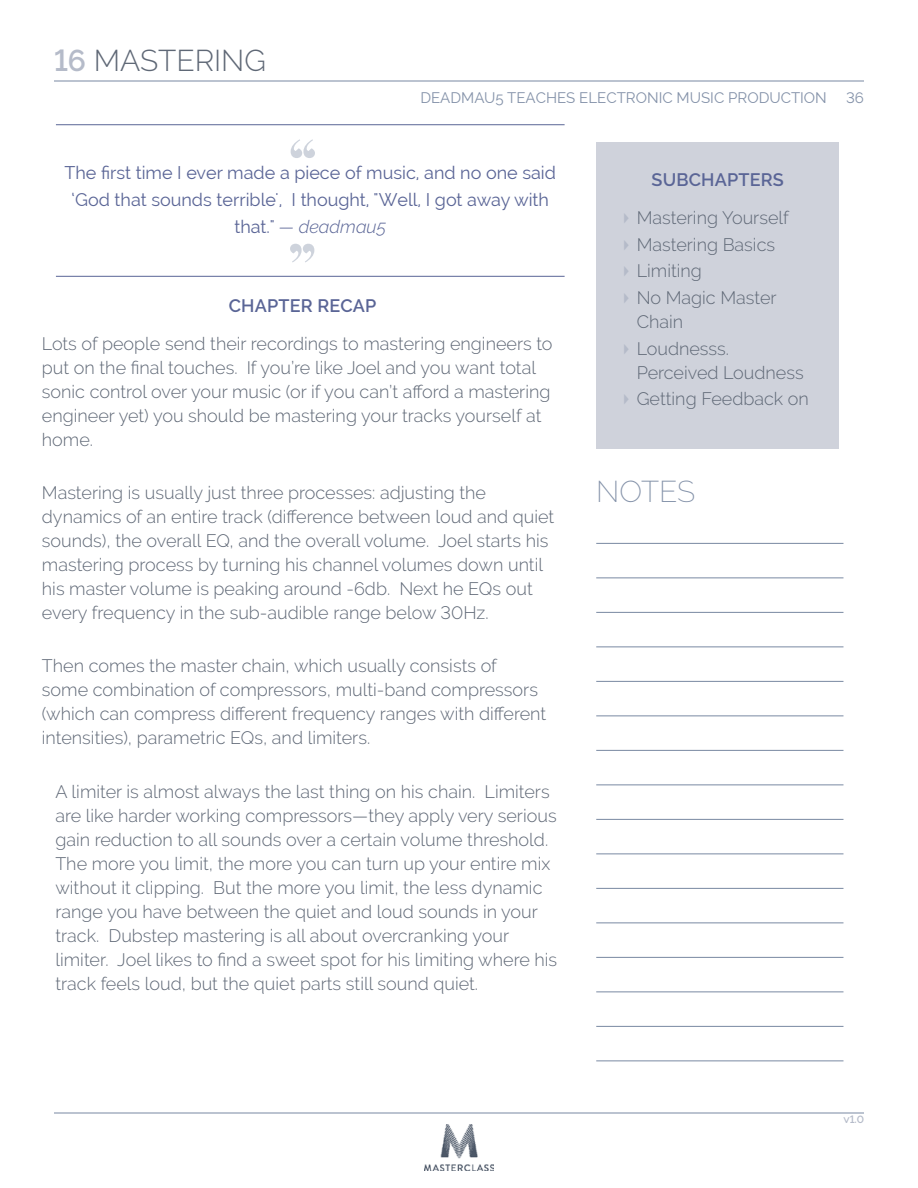
<style>
.page{position:relative;width:918px;height:1188px;background:#fff}
.page>*{position:absolute;margin:0;border:0;box-sizing:border-box;transform-origin:0 0}
.t1{font:300 30px "Raleway";color:#5f6876}
.t2{font:200 30px "Raleway";letter-spacing:-.01em;color:#8492a9}
.t3{font:300 18px/24px "Raleway";color:#5f6876}
.t4{font:18px/27px "Raleway";color:#5a6596;text-align:center}
.t5{font:600 18px "Raleway";letter-spacing:.01em;color:#5a6596}
.t6{font:15px "Raleway";color:#8492a9}
.t7{font:600 10.5px "Raleway";color:#b5bbc9}
.s1{font-weight:600;color:#b5bbc9}
.s2{font-weight:300;font-style:italic}
.s3{font-weight:600;color:#5a6596}
.s4{color:#b5bbc9}
</style>
<div class="page">
<hr style="left:54px;top:1113px;width:810px;height:1px;background:#7989a2">
<hr style="left:54px;top:81px;width:810px;height:1px;background:#7989a2">
<img style="left:425px;top:1125px;width:68px;height:45px">
<hr style="left:596px;top:543px;width:247px;height:1px;background:#7989a2">
<hr style="left:596px;top:578px;width:247px;height:1px;background:#7989a2">
<hr style="left:596px;top:612px;width:247px;height:1px;background:#7989a2">
<hr style="left:596px;top:647px;width:247px;height:1px;background:#7989a2">
<hr style="left:596px;top:681px;width:247px;height:1px;background:#7989a2">
<hr style="left:596px;top:716px;width:247px;height:1px;background:#7989a2">
<hr style="left:596px;top:750px;width:247px;height:1px;background:#7989a2">
<hr style="left:596px;top:785px;width:247px;height:1px;background:#7989a2">
<hr style="left:596px;top:819px;width:247px;height:1px;background:#7989a2">
<hr style="left:596px;top:854px;width:247px;height:1px;background:#7989a2">
<hr style="left:596px;top:888px;width:247px;height:1px;background:#7989a2">
<hr style="left:596px;top:923px;width:247px;height:1px;background:#7989a2">
<hr style="left:596px;top:957px;width:247px;height:1px;background:#7989a2">
<hr style="left:596px;top:992px;width:247px;height:1px;background:#7989a2">
<hr style="left:596px;top:1026px;width:247px;height:1px;background:#7989a2">
<hr style="left:596px;top:1061px;width:247px;height:1px;background:#7989a2">
<hr style="left:56px;top:124px;width:509px;height:1px;background:#5a6596">
<hr style="left:56px;top:276px;width:509px;height:1px;background:#5a6596">
<svg style="left:291px;top:139px;width:24px;height:19px"></svg>
<svg style="left:290px;top:244px;width:24px;height:18px"></svg>
<div style="left:596px;top:143px;width:243px;height:306px;background:#cfd2db"></div>
<h1 class="t1" style="left:54px;top:43px;width:214px"><span class="s1">16</span> MASTERING</h1>
<p class="t6" style="left:420px;top:89px;width:408px">DEADMAU5 TEACHES ELECTRONIC MUSIC PRODUCTION</p>
<p class="t6" style="left:846px;top:89px;width:19px">36</p>
<p class="t4" style="left:64px;top:159px;width:493px">The first time I ever made a piece of music, and no one said ‘God that sounds terrible', I thought, "Well, I got away with that." <span class="s2">— deadmau5</span></p>
<p class="t3" style="left:623px;top:161px;width:167px;line-height:37.5px;text-align:right"><span class="s3">SUBCHAPTERS<br></span><span class="s4">▶</span> Mastering Yourself</p>
<p class="t3" style="left:623px;top:231px;width:155px;line-height:26.7px"><span class="s4">▶</span> Mastering Basics <span class="s4">▶</span> Limiting<br><span class="s4">▶</span> No Magic Master</p>
<p class="t3" style="left:623px;top:308px;width:107px;line-height:26.7px;text-indent:14px">Chain<br><span class="s4">▶</span> Loudnesss.</p>
<p class="t3" style="left:623px;top:359px;width:187px;line-height:26.7px;text-align:center">Perceived Loudness<br><span class="s4">▶</span> Getting Feedback on</p>
<p class="t5" style="left:229px;top:296px;width:149px">CHAPTER RECAP</p>
<p class="t3" style="left:42px;top:331px;width:512px">Lots of people send their recordings to mastering engineers to put on the final touches. If you’re like Joel and you want total sonic control over your music (or if you can’t afford a mastering engineer yet) you should be mastering your tracks yourself at home.</p>
<p class="t3" style="left:42px;top:481px;width:514px">Mastering is usually just three processes: adjusting the dynamics of an entire track (difference between loud and quiet sounds), the overall EQ, and the overall volume. Joel starts his mastering process by turning his channel volumes down until his master volume is peaking around -6db. Next he EQs out every frequency in the sub-audible range below 30Hz.</p>
<p class="t3" style="left:42px;top:654px;width:506px">Then comes the master chain, which usually consists of some combination of compressors, multi-band compressors (which can compress different frequency ranges with different intensities), parametric EQs, and limiters.</p>
<p class="t3" style="left:55px;top:779px;width:503px">A limiter is almost always the last thing on his chain. Limiters are like harder working compressors—they apply very serious gain reduction to all sounds over a certain volume threshold.<br>The more you limit, the more you can turn up your entire mix without it clipping. But the more you limit, the less dynamic range you have between the quiet and loud sounds in your track. Dubstep mastering is all about overcranking your limiter. Joel likes to find a sweet spot for his limiting where his track feels loud, but the quiet parts still sound quiet.</p>
<h1 class="t2" style="left:596px;top:474px;width:101px">NOTES</h1>
<p class="t7" style="left:843px;top:1113px;width:22px">v1.0</p>
</div>
